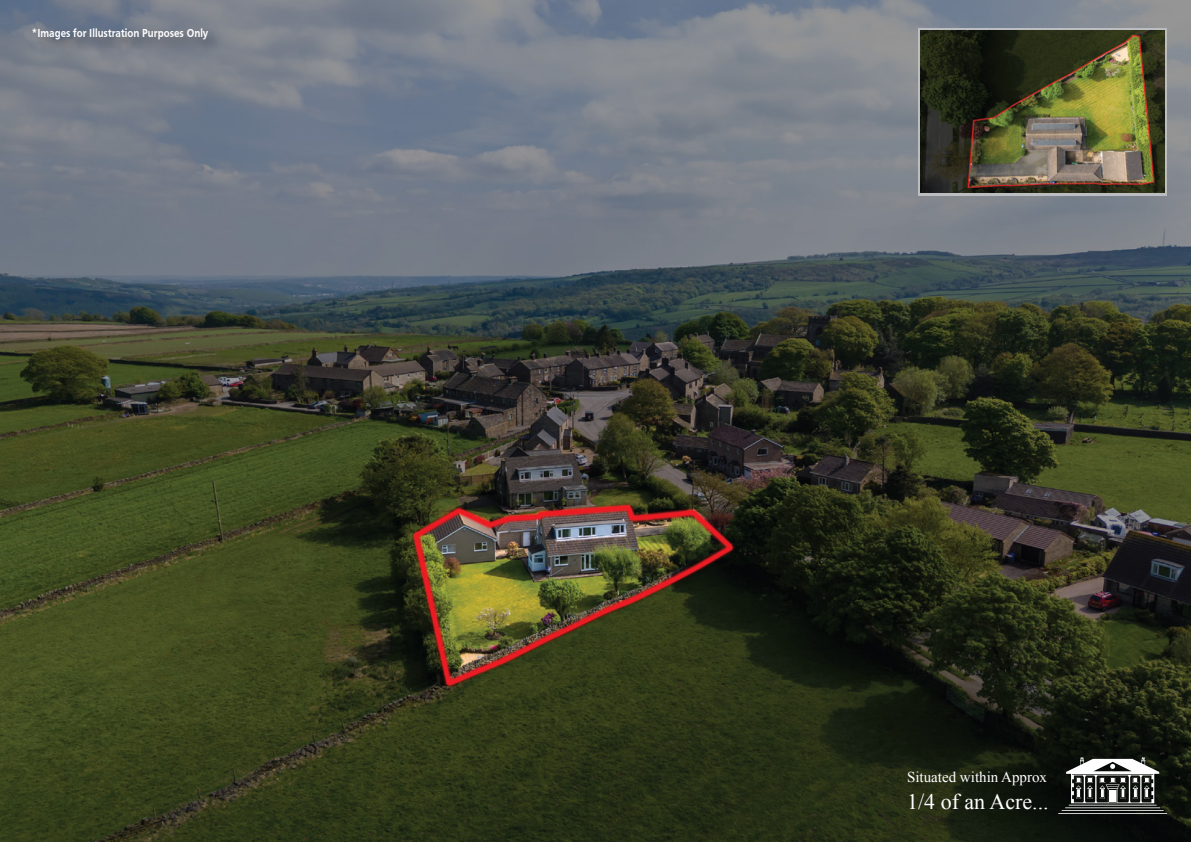
<style>
.page{position:relative;width:1191px;height:842px;background:#fff}
.page>*{position:absolute;margin:0;border:0;box-sizing:border-box;transform-origin:0 0}
.t1{font:22px "Times New Roman";color:#fff}
.t2{font:15px "Times New Roman";color:#fff}
.t3{font:700 12px "Frutiger Cnd";color:#fff}
</style>
<div class="page">
<img style="left:0;top:0;width:1191px;height:842px">
<svg style="left:1058px;top:757px;width:109px;height:57px"></svg>
<img style="left:897px;top:760px;width:294px;height:48px">
<img style="left:897px;top:781px;width:231px;height:61px">
<img style="left:22px;top:18px;width:289px;height:345px">
<svg style="left:918px;top:28px;width:249px;height:167px;background:#adb0b0"></svg>
<img style="left:920px;top:30px;width:244px;height:163px">
<p class="t3" style="left:32px;top:26px;width:178px">*Images for Illustration Purposes Only</p>
<p class="t2" style="left:907px;top:767px;width:142px">Situated within Approx</p>
<h1 class="t1" style="left:907px;top:787px;width:143px">1/4 of an Acre...</h1>
</div>
